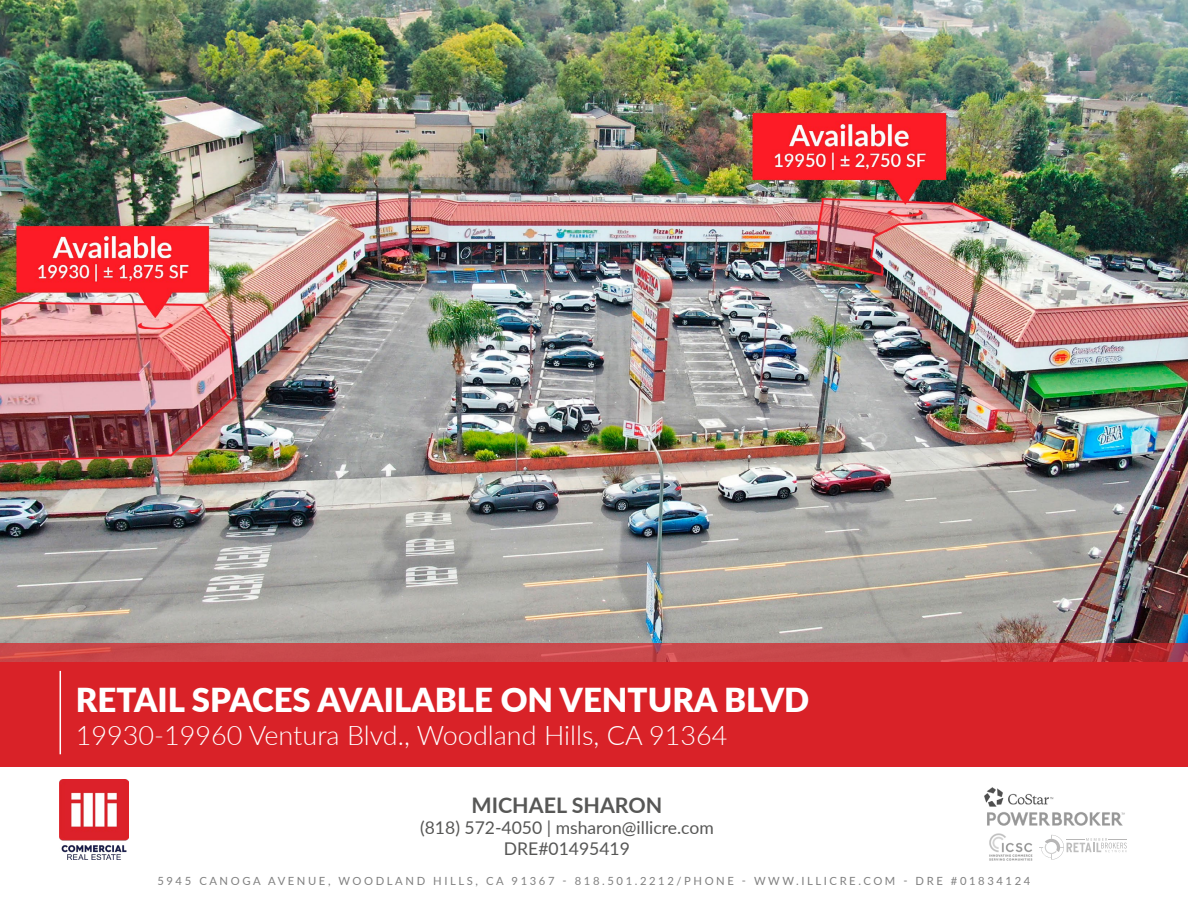
<style>
.page{position:relative;width:1188px;height:918px;background:#fff}
.page>*{position:absolute;margin:0;border:0;box-sizing:border-box;transform-origin:0 0}
.t1{font:900 33px "Lato";color:#fff}
.t2{font:300 27px "Lato";color:#fff}
.t3{font:700 21.45px "Lato";color:#575756}
.t4{font:17.55px/21px "Lato";color:#575756;text-align:center}
.t5{font:11.25px "Lato";letter-spacing:.23em;color:#808080}
</style>
<div class="page">
<img style="left:0;top:0;width:1188px;height:643px">
<svg style="left:0;top:643px;width:1188px;height:19px;background:#c74649"></svg>
<div style="left:0;top:662px;width:1188px;height:105px;background:#d92228"></div>
<hr style="left:60px;top:671px;width:1px;height:83px;background:#fff">
<img style="left:984px;top:787px;width:141px;height:38px">
<img style="left:989px;top:833px;width:44px;height:28px">
<svg style="left:1039px;top:835px;width:88px;height:25px"></svg>
<img style="left:60px;top:780px;width:68px;height:79px">
<h1 class="t1" style="left:76px;top:675px;width:735px">RETAIL SPACES AVAILABLE ON VENTURA BLVD</h1>
<h2 class="t2" style="left:76px;top:716px;width:653px">19930-19960 Ventura Blvd., Woodland Hills, CA 91364</h2>
<h3 class="t3" style="left:472px;top:789px;width:192px">MICHAEL SHARON</h3>
<h3 class="t4" style="left:420px;top:816px;width:295px">(818) 572-4050 | msharon@illicre.com<br>DRE#01495419</h3>
<p class="t5" style="left:157px;top:873px;width:874px">5945 CANOGA AVENUE, WOODLAND HILLS, CA 91367 - 818.501.2212/PHONE - WWW.ILLICRE.COM - DRE #01834124</p>
</div>
